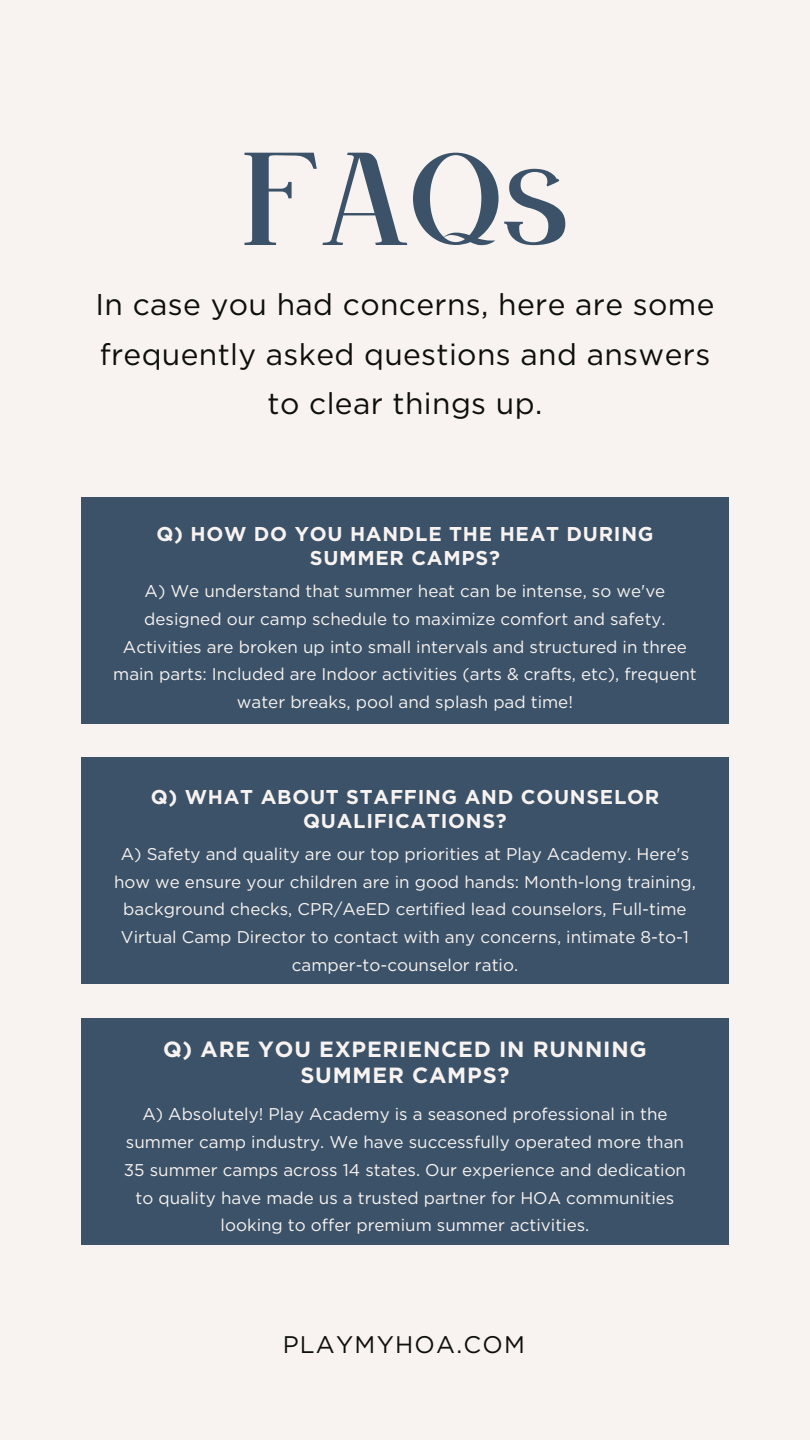
<style>
.page{position:relative;width:810px;height:1440px;background:#f8f3f0}
.page>*{position:absolute;margin:0;border:0;box-sizing:border-box;transform-origin:0 0}
.t1{font:144px "Grown";color:#3b5269}
.t2{font:30px/49.5px "Gotham";letter-spacing:.01em;color:#0e0f0b;text-align:center}
.t3{font:24px "Gotham";letter-spacing:.05em;color:#0e0f0b}
.t4{font:700 22px/26.2px "Gotham";letter-spacing:.035em;color:#f8f3f0;text-align:center}
.t5{font:700 20px/24px "Gotham";letter-spacing:.035em;color:#f8f3f0;text-align:center}
.t6{font:17px/27.8px "Gotham";color:#f8f3f0;text-align:center}
</style>
<div class="page">
<div style="left:81px;top:497px;width:648px;height:227px;background:#3b5269"></div>
<div style="left:81px;top:757px;width:648px;height:227px;background:#3b5269"></div>
<div style="left:81px;top:1018px;width:648px;height:226px;background:#3b5269"></div>
<h1 class="t1" style="left:244px;top:111px;width:324px">FAQs</h1>
<p class="t2" style="left:96px;top:280px;width:620px">In case you had concerns, here are some frequently asked questions and answers to clear things up.</p>
<h2 class="t5" style="left:156px;top:522px;width:499px">Q) HOW DO YOU HANDLE THE HEAT DURING<br>SUMMER CAMPS?</h2>
<h5 class="t6" style="left:113px;top:577px;width:585px">A) We understand that summer heat can be intense, so we've designed our camp schedule to maximize comfort and safety.<br>Activities are broken up into small intervals and structured in three main parts: Included are Indoor activities (arts &amp; crafts, etc), frequent water breaks, pool and splash pad time!</h5>
<p class="t5" style="left:151px;top:785px;width:510px">Q) WHAT ABOUT STAFFING AND COUNSELOR<br>QUALIFICATIONS?</p>
<h3 class="t6" style="left:114px;top:840px;width:583px">A) Safety and quality are our top priorities at Play Academy. Here's how we ensure your children are in good hands: Month-long training, background checks, CPR/AeED certified lead counselors, Full-time Virtual Camp Director to contact with any concerns, intimate 8-to-1 camper-to-counselor ratio.</h3>
<p class="t4" style="left:163px;top:1036px;width:485px">Q) ARE YOU EXPERIENCED IN RUNNING<br>SUMMER CAMPS?</p>
<h4 class="t6" style="left:124px;top:1100px;width:564px">A) Absolutely! Play Academy is a seasoned professional in the summer camp industry. We have successfully operated more than 35 summer camps across 14 states. Our experience and dedication to quality have made us a trusted partner for HOA communities looking to offer premium summer activities.</h4>
<h5 class="t3" style="left:283px;top:1330px;width:244px">PLAYMYHOA.COM</h5>
</div>
